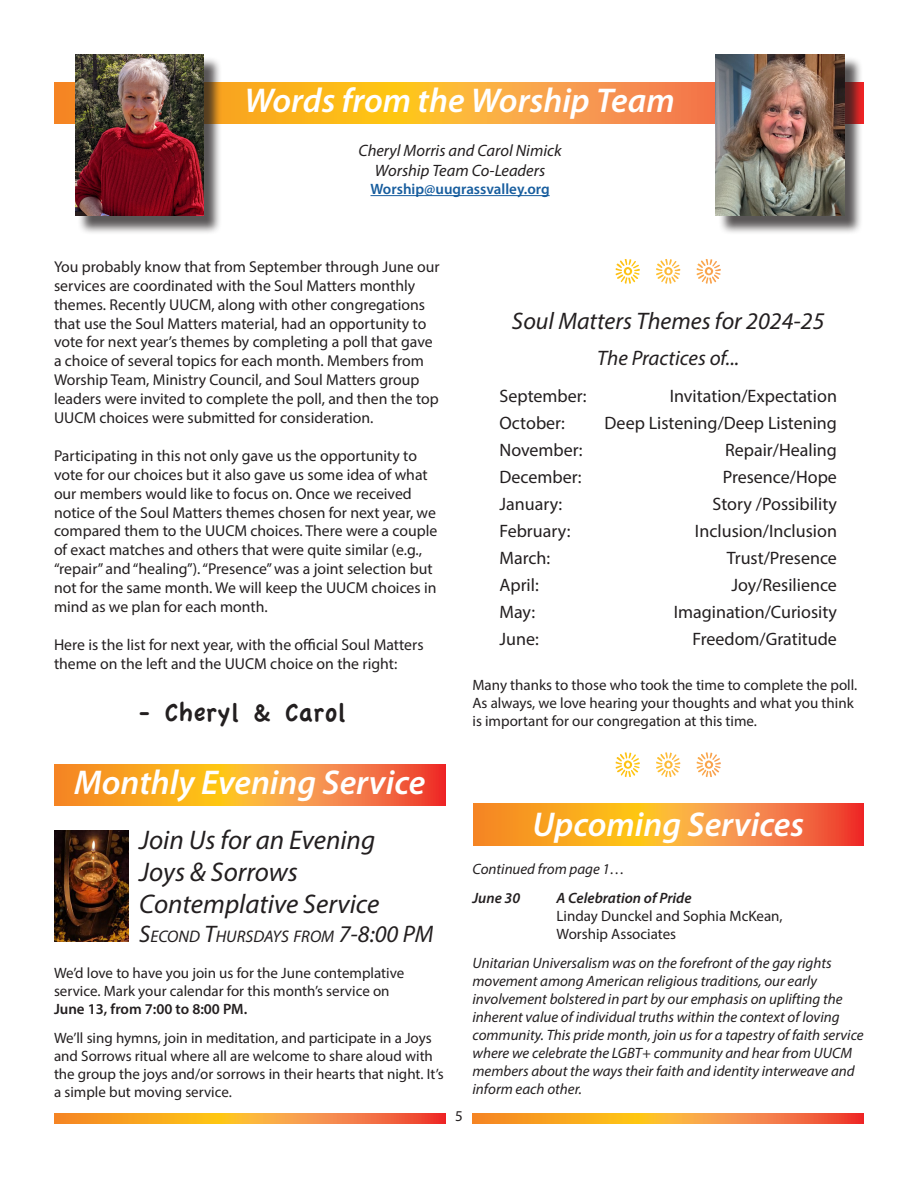
<style>
.page{position:relative;width:918px;height:1188px;background:#fff}
.page>*{position:absolute;margin:0;border:0;box-sizing:border-box;transform-origin:0 0}
.t1{font:italic 600 34.5px "Myriad Pro";color:#fff}
.headline{font:italic 27px/32.4px "Myriad Pro";color:#231f20}
.Paragraph_Style_1{font:27px "Apple Casual";color:#231f20}
.t2{font:27px "Bodoni Ornaments ITCTT";color:#fff}
.headline-2{font:italic 24px "Myriad Pro";color:#231f20}
.headline-3{font:italic 21px "Myriad Pro";color:#231f20}
.Indent_both_sides{font:18px "Myriad Pro";color:#231f20}
.Subhead_1{font:italic 16.8px "Myriad Pro";color:#231f20}
.by_line{font:italic 16.5px "Myriad Pro";color:#231f20}
.Paragraph_Style_1-2{font:15.75px/18.9px "Myriad Pro";color:#231f20}
.Paragraph_Style_1-3{font:15px/18px "Myriad Pro";color:#231f20}
.MOS_description{font:italic 15px/18px "Myriad Pro";color:#231f20}
.MOS_Speaker{font:15px "Myriad Pro";color:#231f20}
.by_line-2{font:600 15px "Myriad Pro";color:#175d9e}
.MOS_titles{font:italic 600 15px "Myriad Pro";color:#231f20}
.Paragraph_Style_1-4{font:600 15px "Myriad Pro";color:#231f20}
.s1{font-size:24px}
</style>
<div class="page">
<hr style="left:370px;top:195px;width:180px;height:1px;background:#175d9e">
<svg style="left:54px;top:83px;width:810px;height:40px;background:#f9a534"></svg>
<div style="left:77px;top:56px;width:146px;height:179px;background:#231f20;opacity:.75"></div>
<img style="left:75px;top:54px;width:129px;height:162px">
<div style="left:718px;top:56px;width:145px;height:179px;background:#231f20;opacity:.75"></div>
<img style="left:716px;top:54px;width:128px;height:162px">
<svg style="left:472px;top:1113px;width:392px;height:10px;background:#f79230"></svg>
<svg style="left:54px;top:1113px;width:392px;height:10px;background:#f79230"></svg>
<svg style="left:55px;top:764px;width:391px;height:42px;background:#f79230"></svg>
<svg style="left:473px;top:804px;width:391px;height:41px;background:#f79230"></svg>
<img style="left:54px;top:831px;width:75px;height:111px">
<p class="t1" style="left:244px;top:79px;width:432px">Words from the Worship Team</p>
<p class="by_line" style="left:359px;top:141px;width:205px">Cheryl Morris and Carol Nimick</p>
<p class="by_line" style="left:375px;top:160px;width:172px">Worship Team Co-Leaders</p>
<p class="by_line-2" style="left:370px;top:180px;width:181px">Worship@uugrassvalley.org</p>
<p class="Paragraph_Style_1-2" style="left:54px;top:257px;width:387px">You probably know that from September through June our services are coordinated with the Soul Matters monthly themes. Recently UUCM, along with other congregations that use the Soul Matters material, had an opportunity to vote for next year’s themes by completing a poll that gave a choice of several topics for each month. Members from Worship Team, Ministry Council, and Soul Matters group leaders were invited to complete the poll, and then the top UUCM choices were submitted for consideration.</p>
<p class="Paragraph_Style_1-2" style="left:54px;top:446px;width:385px">Participating in this not only gave us the opportunity to vote for our choices but it also gave us some idea of what our members would like to focus on. Once we received notice of the Soul Matters themes chosen for next year, we compared them to the UUCM choices. There were a couple of exact matches and others that were quite similar (e.g., “repair” and “healing”). “Presence” was a joint selection but not for the same month. We will keep the UUCM choices in mind as we plan for each month.</p>
<p class="Paragraph_Style_1-2" style="left:54px;top:635px;width:371px">Here is the list for next year, with the official Soul Matters theme on the left and the UUCM choice on the right:</p>
<p class="Paragraph_Style_1" style="left:138px;top:698px;width:209px">- Cheryl &amp; Carol</p>
<p class="t1" style="left:74px;top:761px;width:353px">Monthly Evening Service</p>
<p class="headline" style="left:139px;top:823px;width:237px">Join Us for an Evening</p>
<p class="headline" style="left:139px;top:855px;width:242px">Joys &amp; Sorrows<br>Contemplative Service</p>
<p class="Subhead_1" style="left:139px;top:926px;width:295px"><span class="s1">S</span>ECOND <span class="s1">T</span>HURSDAYS FROM <span class="s1">7-8:00 PM</span></p>
<p class="Paragraph_Style_1-3" style="left:54px;top:964px;width:352px">We’d love to have you join us for the June contemplative service. Mark your calendar for this month’s service on</p>
<p class="Paragraph_Style_1-4" style="left:54px;top:1000px;width:195px">June 13, from 7:00 to 8:00 PM.</p>
<p class="Paragraph_Style_1-3" style="left:54px;top:1029px;width:391px">We’ll sing hymns, join in meditation, and participate in a Joys and Sorrows ritual where all are welcome to share aloud with the group the joys and/or sorrows in their hearts that night. It’s a simple but moving service.</p>
<p class="t2" style="left:614px;top:258px;width:109px">✔ ✔ ✔</p>
<p class="headline-2" style="left:512px;top:306px;width:314px">Soul Matters Themes for 2024-25</p>
<p class="headline-3" style="left:597px;top:345px;width:143px">The Practices of...</p>
<p class="Indent_both_sides" style="left:500px;top:385px;width:89px">September:</p>
<p class="Indent_both_sides" style="left:670px;top:385px;width:169px">Invitation/Expectation</p>
<p class="Indent_both_sides" style="left:500px;top:412px;width:67px">October:</p>
<p class="Indent_both_sides" style="left:605px;top:412px;width:234px">Deep Listening/Deep Listening</p>
<p class="Indent_both_sides" style="left:500px;top:439px;width:85px">November:</p>
<p class="Indent_both_sides" style="left:725px;top:439px;width:113px">Repair/Healing</p>
<p class="Indent_both_sides" style="left:500px;top:466px;width:84px">December:</p>
<p class="Indent_both_sides" style="left:723px;top:466px;width:116px">Presence/Hope</p>
<p class="Indent_both_sides" style="left:500px;top:493px;width:64px">January:</p>
<p class="Indent_both_sides" style="left:713px;top:493px;width:126px">Story /Possibility</p>
<p class="Indent_both_sides" style="left:500px;top:520px;width:72px">February:</p>
<p class="Indent_both_sides" style="left:695px;top:520px;width:144px">Inclusion/Inclusion</p>
<p class="Indent_both_sides" style="left:500px;top:547px;width:52px">March:</p>
<p class="Indent_both_sides" style="left:727px;top:547px;width:112px">Trust/Presence</p>
<p class="Indent_both_sides" style="left:500px;top:574px;width:41px">April:</p>
<p class="Indent_both_sides" style="left:731px;top:574px;width:107px">Joy/Resilience</p>
<p class="Indent_both_sides" style="left:500px;top:601px;width:37px">May:</p>
<p class="Indent_both_sides" style="left:674px;top:601px;width:165px">Imagination/Curiosity</p>
<p class="Indent_both_sides" style="left:500px;top:628px;width:41px">June:</p>
<p class="Indent_both_sides" style="left:692px;top:628px;width:146px">Freedom/Gratitude</p>
<p class="Paragraph_Style_1-3" style="left:472px;top:676px;width:386px">Many thanks to those who took the time to complete the poll.<br>As always, we love hearing your thoughts and what you think is important for our congregation at this time.</p>
<p class="t2" style="left:614px;top:751px;width:109px">✔ ✔ ✔</p>
<p class="Paragraph_Style_1-3" style="left:455px;top:1107px;width:9px">5</p>
<p class="t1" style="left:532px;top:802px;width:273px">Upcoming Services</p>
<p class="MOS_description" style="left:472px;top:860px;width:154px">Continued from page 1…</p>
<p class="MOS_titles" style="left:472px;top:888px;width:49px">June 30</p>
<p class="MOS_titles" style="left:556px;top:888px;width:137px">A Celebration of Pride</p>
<p class="MOS_Speaker" style="left:556px;top:907px;width:228px">Linday Dunckel and Sophia McKean,</p>
<p class="MOS_Speaker" style="left:556px;top:925px;width:121px">Worship Associates</p>
<p class="MOS_description" style="left:472px;top:954px;width:361px">Unitarian Universalism was on the forefront of the gay rights</p>
<p class="MOS_description" style="left:472px;top:972px;width:393px">movement among American religious traditions, our early involvement bolstered in part by our emphasis on uplifting the inherent value of individual truths within the context of loving community. This pride month, join us for a tapestry of faith service where we celebrate the LGBT+ community and hear from UUCM members about the ways their faith and identity interweave and inform each other.</p>
</div>
